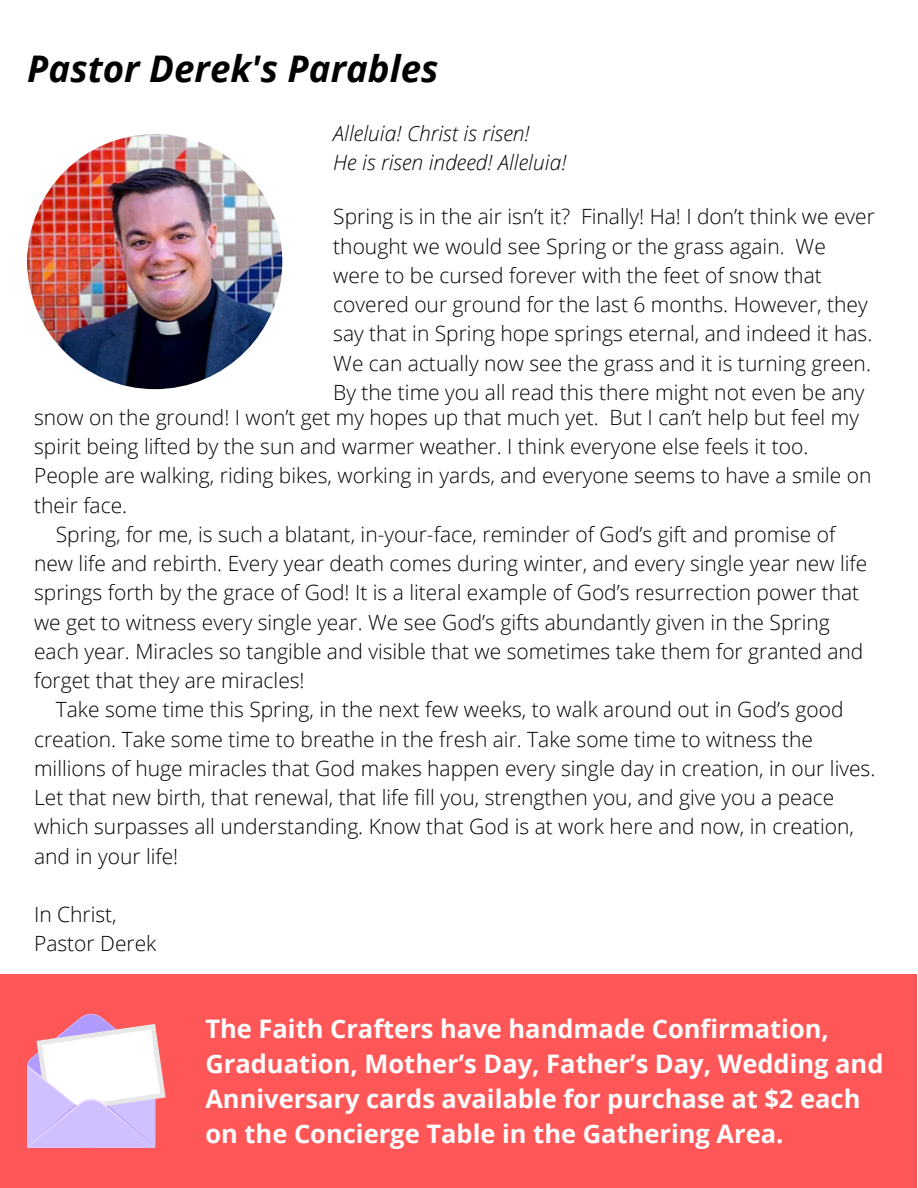
<style>
.page{position:relative;width:918px;height:1188px;background:#fff}
.page>*{position:absolute;margin:0;border:0;box-sizing:border-box;transform-origin:0 0}
.t1{font:italic 700 36.75px "Open Sans";color:#000}
.t2{font:700 25.5px/34.8px "Open Sans";color:#fff}
.t3{font:300 21px/29.2px "Open Sans";color:#000}
.t4{font:italic 300 21px/29.2px "Open Sans";color:#000}
</style>
<div class="page">
<img style="left:27px;top:134px;width:255px;height:255px;border-radius:50%">
<div style="left:0;top:974px;width:917px;height:214px;background:#ff5757"></div>
<svg style="left:27px;top:1014px;width:139px;height:134px"></svg>
<h1 class="t1" style="left:27px;top:43px;width:413px">Pastor Derek's Parables</h1>
<p class="t4" style="left:333px;top:118px;width:235px">Alleluia! Christ is risen!<br>He is risen indeed! Alleluia!</p>
<p class="t3" style="left:333px;top:202px;width:543px">Spring is in the air isn’t it? Finally! Ha! I don’t think we ever thought we would see Spring or the grass again. We were to be cursed forever with the feet of snow that covered our ground for the last 6 months. However, they say that in Spring hope springs eternal, and indeed it has.<br>We can actually now see the grass and it is turning green.<br>By the time you all read this there might not even be any</p>
<p class="t3" style="left:34px;top:402px;width:826px">snow on the ground! I won’t get my hopes up that much yet. But I can’t help but feel my</p>
<p class="t3" style="left:34px;top:431px;width:776px">spirit being lifted by the sun and warmer weather. I think everyone else feels it too.</p>
<p class="t3" style="left:34px;top:461px;width:839px">People are walking, riding bikes, working in yards, and everyone seems to have a smile on</p>
<p class="t3" style="left:34px;top:490px;width:95px">their face.</p>
<p class="t3" style="left:56px;top:519px;width:781px">Spring, for me, is such a blatant, in-your-face, reminder of God’s gift and promise of</p>
<p class="t3" style="left:34px;top:548px;width:835px">new life and rebirth. Every year death comes during winter, and every single year new life</p>
<p class="t3" style="left:34px;top:578px;width:827px">springs forth by the grace of God! It is a literal example of God’s resurrection power that</p>
<p class="t3" style="left:34px;top:607px;width:797px">we get to witness every single year. We see God’s gifts abundantly given in the Spring</p>
<p class="t3" style="left:34px;top:636px;width:831px">each year. Miracles so tangible and visible that we sometimes take them for granted and</p>
<p class="t3" style="left:34px;top:665px;width:272px">forget that they are miracles!</p>
<p class="t3" style="left:56px;top:695px;width:789px">Take some time this Spring, in the next few weeks, to walk around out in God’s good</p>
<p class="t3" style="left:34px;top:724px;width:780px">creation. Take some time to breathe in the fresh air. Take some time to witness the</p>
<p class="t3" style="left:34px;top:753px;width:843px">millions of huge miracles that God makes happen every single day in creation, in our lives.</p>
<p class="t3" style="left:34px;top:782px;width:802px">Let that new birth, that renewal, that life fill you, strengthen you, and give you a peace</p>
<p class="t3" style="left:34px;top:812px;width:822px">which surpasses all understanding. Know that God is at work here and now, in creation,</p>
<p class="t3" style="left:34px;top:841px;width:146px">and in your life!</p>
<p class="t3" style="left:34px;top:899px;width:124px">In Christ,<br>Pastor Derek</p>
<p class="t2" style="left:205px;top:1011px;width:680px">The Faith Crafters have handmade Confirmation, Graduation, Mother’s Day, Father’s Day, Wedding and Anniversary cards available for purchase at $2 each on the Concierge Table in the Gathering Area.</p>
</div>
